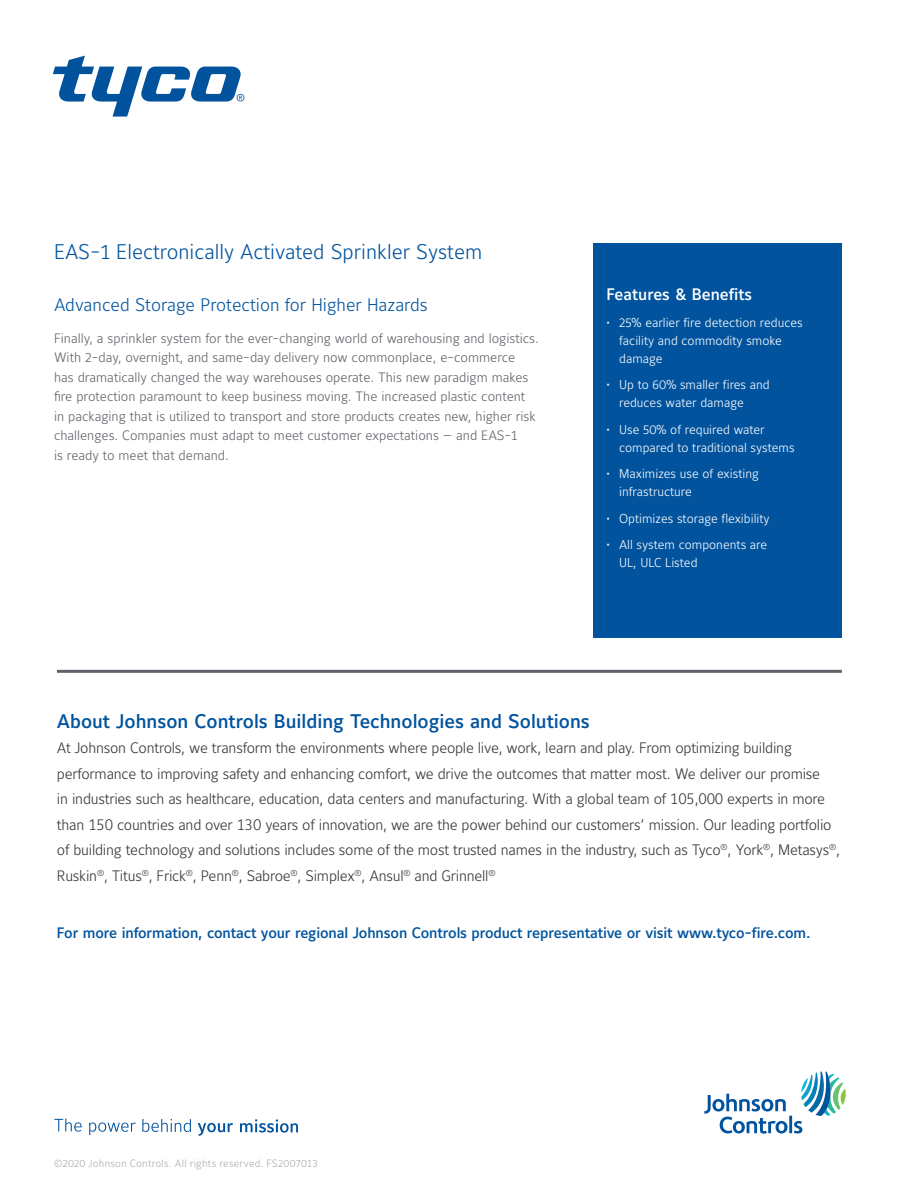
<style>
.page{position:relative;width:918px;height:1188px;background:#fff}
.page>*{position:absolute;margin:0;border:0;box-sizing:border-box;transform-origin:0 0}
.Para_title{font:300 21px "Maurea Jci Lf ML";color:#01539e}
.t1{font:500 19.5px "Maurea Jci Tf ML";color:#01539e}
.Para_title-2{font:300 18px "Maurea Jci Lf ML";color:#01539e}
.Green_panel_quote{font:500 16.5px "Maurea Jci Lf ML";color:#fff}
.t2{font:300 15px/25.5px "Maurea Jci Tf ML";letter-spacing:-.015em;color:#363536}
.t3{font:500 15px "Maurea Jci Tf ML";letter-spacing:-.01em;color:#01539e}
.t4{font:300 13.5px/19.5px "Maurea Jci Lf ML";color:#5f6369}
.t5{font:300 12.75px/18px "Maurea Jci Lf ML";color:#fff}
.Copyright{font:300 10.5px "Maurea Jci Lf ML";letter-spacing:.02em;color:#a8abac}
</style>
<div class="page">
<svg style="left:704px;top:1072px;width:142px;height:62px"></svg>
<svg style="left:54px;top:1119px;width:28px;height:13px"></svg>
<svg style="left:89px;top:1122px;width:47px;height:13px"></svg>
<svg style="left:142px;top:1119px;width:49px;height:13px"></svg>
<svg style="left:198px;top:1123px;width:35px;height:13px"></svg>
<svg style="left:240px;top:1119px;width:58px;height:14px"></svg>
<div style="left:594px;top:243px;width:248px;height:394px;background:#01539e"></div>
<svg style="left:53px;top:56px;width:191px;height:61px"></svg>
<hr style="left:57px;top:670px;width:785px;height:3px;background:#5f6369">
<p class="Para_title" style="left:54px;top:239px;width:430px">EAS-1 Electronically Activated Sprinkler System</p>
<p class="Para_title-2" style="left:54px;top:293px;width:375px">Advanced Storage Protection for Higher Hazards</p>
<p class="t4" style="left:54px;top:328px;width:486px">Finally, a sprinkler system for the ever-changing world of warehousing and logistics.<br>With 2-day, overnight, and same-day delivery now commonplace, e-commerce<br>has dramatically changed the way warehouses operate. This new paradigm makes fire protection paramount to keep business moving. The increased plastic content in packaging that is utilized to transport and store products creates new, higher risk challenges. Companies must adapt to meet customer expectations — and EAS-1<br>is ready to meet that demand.</p>
<p class="Green_panel_quote" style="left:606px;top:284px;width:147px">Features &amp; Benefits</p>
<p class="t5" style="left:619px;top:313px;width:185px;text-indent:-13px">• 25% earlier fire detection reduces facility and commodity smoke damage</p>
<p class="t5" style="left:619px;top:375px;width:152px;text-indent:-13px">• Up to 60% smaller fires and reduces water damage</p>
<p class="t5" style="left:619px;top:420px;width:177px;text-indent:-13px">• Use 50% of required water compared to traditional systems</p>
<p class="t5" style="left:619px;top:464px;width:141px;text-indent:-13px">• Maximizes use of existing infrastructure</p>
<p class="t5" style="left:606px;top:509px;width:165px">• Optimizes storage flexibility</p>
<p class="t5" style="left:619px;top:535px;width:150px;text-indent:-13px">• All system components are<br>UL, ULC Listed</p>
<p class="t1" style="left:57px;top:709px;width:534px">About Johnson Controls Building Technologies and Solutions</p>
<p class="t2" style="left:57px;top:735px;width:785px">At Johnson Controls, we transform the environments where people live, work, learn and play. From optimizing building performance to improving safety and enhancing comfort, we drive the outcomes that matter most. We deliver our promise<br>in industries such as healthcare, education, data centers and manufacturing. With a global team of 105,000 experts in more than 150 countries and over 130 years of innovation, we are the power behind our customers’ mission. Our leading portfolio of building technology and solutions includes some of the most trusted names in the industry, such as Tyco<sup>®</sup>, York<sup>®</sup>, Metasys<sup>®</sup>, Ruskin<sup>®</sup>, Titus<sup>®</sup>, Frick<sup>®</sup>, Penn<sup>®</sup>, Sabroe<sup>®</sup>, Simplex<sup>®</sup>, Ansul<sup>®</sup> and Grinnell<sup>®</sup></p>
<p class="t3" style="left:57px;top:924px;width:755px">For more information, contact your regional Johnson Controls product representative or visit www.tyco-fire.com.</p>
<p class="Copyright" style="left:54px;top:1157px;width:265px">©2020 Johnson Controls. All rights reserved. FS2007013</p>
</div>
